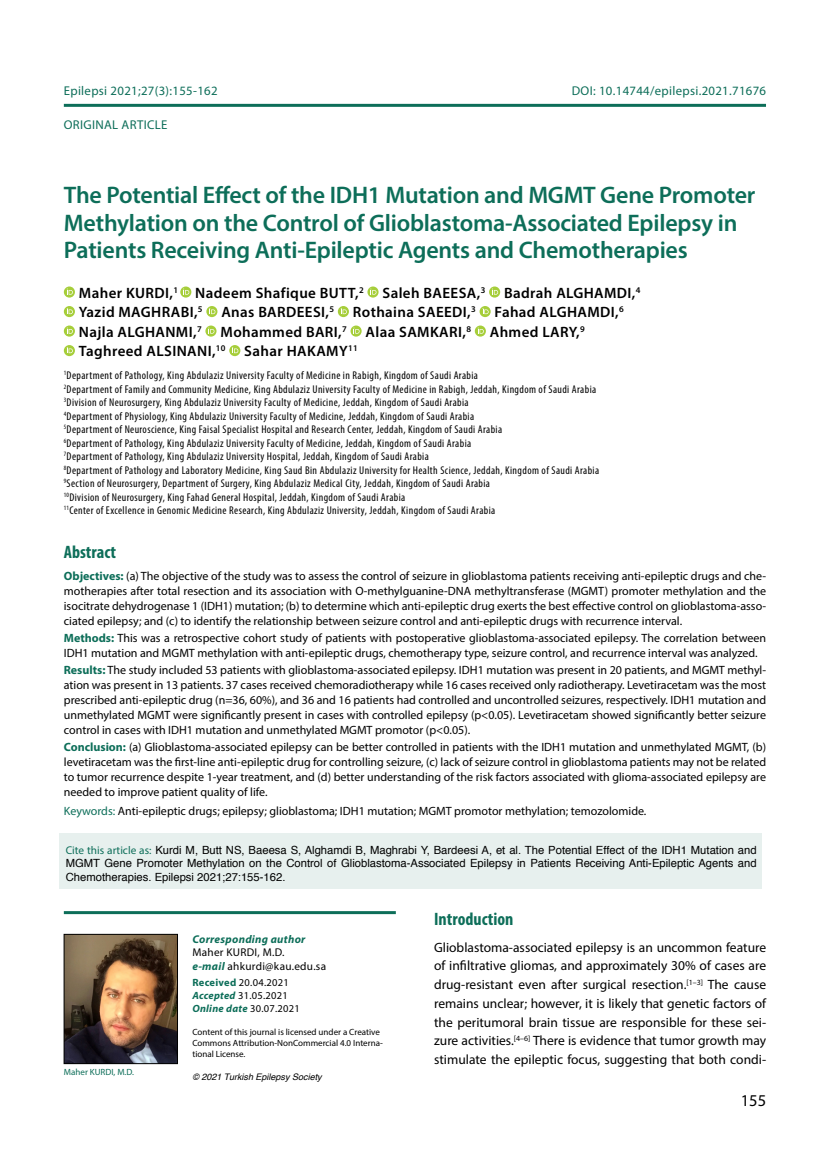
<style>
.page{position:relative;width:830px;height:1149px;background:#fff}
.page>*{position:absolute;margin:0;border:0;box-sizing:border-box;transform-origin:0 0}
.t1{font:600 24px/27px "Myriad Pro";letter-spacing:-.01em;color:#0d6e59}
.t2{font:700 condensed 18px "Myriad Pro";color:#0d6e59}
.t3{font:16.5px "Myriad Pro";color:#000}
.t4{font:600 15px/19.5px "Myriad Pro";letter-spacing:.025em;color:#000}
.t5{font:13.5px/18.6px "Myriad Pro";color:#000;text-align:justify}
.t6{font:12.75px "Myriad Pro";letter-spacing:.025em;color:#0d6e59}
.t7{font:12px/15px "Myriad Pro";color:#000;text-align:justify}
.t8{font:condensed 11.25px/13.5px "Myriad Pro";letter-spacing:.035em;color:#000}
.t9{font:11.25px/13.5px "Helvetica";color:#000;text-align:justify}
.t10{font:11.25px/13.5px "Myriad Pro";letter-spacing:.025em;color:#000}
.t11{font:italic 700 11.25px "Myriad Pro";letter-spacing:.025em;color:#0d6e59}
.t12{font:10.5px/12.6px "Myriad Pro";letter-spacing:.025em;color:#000}
.t13{font:9px/10.8px "Myriad Pro";color:#000}
.t14{font:italic 9px "Helvetica";color:#000}
.t15{font:9px "Myriad Pro";color:#0d6e59}
.s1{font-weight:700;color:#0d6e59}
.s2{color:#0d6e59}
.s3{font-family:"Myriad Pro";color:#0d6e59}
.s4{font-weight:700;font-style:italic;color:#0d6e59}
</style>
<div class="page">
<svg style="left:64px;top:286px;width:11px;height:11px"></svg>
<svg style="left:67px;top:288px;width:6px;height:6px"></svg>
<svg style="left:180px;top:286px;width:11px;height:11px"></svg>
<svg style="left:183px;top:288px;width:6px;height:6px"></svg>
<svg style="left:367px;top:286px;width:11px;height:11px"></svg>
<svg style="left:370px;top:288px;width:6px;height:6px"></svg>
<svg style="left:489px;top:286px;width:11px;height:11px"></svg>
<svg style="left:492px;top:288px;width:6px;height:6px"></svg>
<div style="left:64px;top:306px;width:11px;height:11px;background:#a6ce3a;border-radius:50%"></div>
<svg style="left:67px;top:308px;width:6px;height:6px"></svg>
<svg style="left:206px;top:306px;width:11px;height:11px"></svg>
<svg style="left:209px;top:308px;width:6px;height:6px"></svg>
<svg style="left:337px;top:306px;width:12px;height:11px"></svg>
<svg style="left:340px;top:308px;width:7px;height:6px"></svg>
<svg style="left:479px;top:306px;width:11px;height:11px"></svg>
<svg style="left:482px;top:308px;width:6px;height:6px"></svg>
<svg style="left:64px;top:325px;width:11px;height:11px"></svg>
<svg style="left:67px;top:327px;width:6px;height:6px"></svg>
<svg style="left:205px;top:325px;width:11px;height:11px"></svg>
<svg style="left:208px;top:327px;width:6px;height:6px"></svg>
<svg style="left:350px;top:325px;width:11px;height:11px"></svg>
<svg style="left:353px;top:327px;width:6px;height:6px"></svg>
<svg style="left:474px;top:325px;width:11px;height:11px"></svg>
<svg style="left:477px;top:327px;width:6px;height:6px"></svg>
<div style="left:64px;top:345px;width:11px;height:11px;background:#a6ce3a;border-radius:50%"></div>
<svg style="left:67px;top:347px;width:6px;height:6px"></svg>
<svg style="left:229px;top:345px;width:11px;height:11px"></svg>
<svg style="left:232px;top:347px;width:6px;height:6px"></svg>
<img style="left:66px;top:935px;width:110px;height:126px">
<div style="left:64px;top:933px;width:114px;height:130px;border:1px solid #000"></div>
<hr style="left:64px;top:910px;width:331px;height:3px;background:#0d6e59">
<hr style="left:64px;top:104px;width:701px;height:3px;background:#0d6e59">
<div style="left:60px;top:833px;width:701px;height:55px;background:#e7f0ee"></div>
<p class="t6" style="left:64px;top:82px;width:155px">Epilepsi 2021;27(3):155-162</p>
<p class="t6" style="left:571px;top:82px;width:196px">DOI: 10.14744/epilepsi.2021.71676</p>
<p class="t6" style="left:64px;top:116px;width:105px">ORIGINAL ARTICLE</p>
<h1 class="t1" style="left:64px;top:181px;width:692px">The Potential Effect of the IDH1 Mutation and MGMT Gene Promoter<br>Methylation on the Control of Glioblastoma-Associated Epilepsy in<br>Patients Receiving Anti-Epileptic Agents and Chemotherapies</h1>
<p class="t4" style="left:79px;top:282px;width:563px">Maher KURDI,<sup>1</sup> Nadeem Shafique BUTT,<sup>2</sup> Saleh BAEESA,<sup>3</sup> Badrah ALGHAMDI,<sup>4<br></sup>Yazid MAGHRABI,<sup>5</sup> Anas BARDEESI,<sup>5</sup> Rothaina SAEEDI,<sup>3</sup> Fahad ALGHAMDI,<sup>6<br></sup>Najla ALGHANMI,<sup>7</sup> Mohammed BARI,<sup>7</sup> Alaa SAMKARI,<sup>8</sup> Ahmed LARY,<sup>9<br></sup>Taghreed ALSINANI,<sup>10</sup> Sahar HAKAMY<sup>11</sup></p>
<p class="t8" style="left:64px;top:368px;width:536px"><sup>1</sup>Department of Pathology, King Abdulaziz University Faculty of Medicine in Rabigh, Kingdom of Saudi Arabia<br><sup>2</sup>Department of Family and Community Medicine, King Abdulaziz University Faculty of Medicine in Rabigh, Jeddah, Kingdom of Saudi Arabia <sup>3</sup>Division of Neurosurgery, King Abdulaziz University Faculty of Medicine, Jeddah, Kingdom of Saudi Arabia<br><sup>4</sup>Department of Physiology, King Abdulaziz University Faculty of Medicine, Jeddah, Kingdom of Saudi Arabia<br><sup>5</sup>Department of Neuroscience, King Faisal Specialist Hospital and Research Center, Jeddah, Kingdom of Saudi Arabia<br><sup>6</sup>Department of Pathology, King Abdulaziz University Faculty of Medicine, Jeddah, Kingdom of Saudi Arabia<br><sup>7</sup>Department of Pathology, King Abdulaziz University Hospital, Jeddah, Kingdom of Saudi Arabia<br><sup>8</sup>Department of Pathology and Laboratory Medicine, King Saud Bin Abdulaziz University for Health Science, Jeddah, Kingdom of Saudi Arabia <sup>9</sup>Section of Neurosurgery, Department of Surgery, King Abdulaziz Medical City, Jeddah, Kingdom of Saudi Arabia<br><sup>10</sup>Division of Neurosurgery, King Fahad General Hospital, Jeddah, Kingdom of Saudi Arabia<br><sup>11</sup>Center of Excellence in Genomic Medicine Research, King Abdulaziz University, Jeddah, Kingdom of Saudi Arabia</p>
<h2 class="t2" style="left:64px;top:540px;width:54px">Abstract</h2>
<p class="t7" style="left:64px;top:567px;width:703px"><span class="s1">Objectives:</span> (a) The objective of the study was to assess the control of seizure in glioblastoma patients receiving anti-epileptic drugs and che&shy;motherapies after total resection and its association with O-methylguanine-DNA methyltransferase (MGMT) promoter methylation and the isocitrate dehydrogenase 1 (IDH1) mutation; (b) to determine which anti-epileptic drug exerts the best effective control on glioblastoma-asso&shy;ciated epilepsy; and (c) to identify the relationship between seizure control and anti-epileptic drugs with recurrence interval.</p>
<p class="t7" style="left:64px;top:630px;width:703px"><span class="s1">Methods:</span> This was a retrospective cohort study of patients with postoperative glioblastoma-associated epilepsy. The correlation between<br>IDH1 mutation and MGMT methylation with anti-epileptic drugs, chemotherapy type, seizure control, and recurrence interval was analyzed.</p>
<p class="t7" style="left:64px;top:662px;width:703px"><span class="s1">Results:</span> The study included 53 patients with glioblastoma-associated epilepsy. IDH1 mutation was present in 20 patients, and MGMT methyl&shy;ation was present in 13 patients. 37 cases received chemoradiotherapy while 16 cases received only radiotherapy. Levetiracetam was the most prescribed anti-epileptic drug (n=36, 60%), and 36 and 16 patients had controlled and uncontrolled seizures, respectively. IDH1 mutation and unmethylated MGMT were significantly present in cases with controlled epilepsy (p&lt;0.05). Levetiracetam showed significantly better seizure control in cases with IDH1 mutation and unmethylated MGMT promotor (p&lt;0.05).</p>
<p class="t7" style="left:64px;top:739px;width:703px"><span class="s1">Conclusion:</span> (a) Glioblastoma-associated epilepsy can be better controlled in patients with the IDH1 mutation and unmethylated MGMT, (b) levetiracetam was the first-line anti-epileptic drug for controlling seizure, (c) lack of seizure control in glioblastoma patients may not be related to tumor recurrence despite 1-year treatment, and (d) better understanding of the risk factors associated with glioma-associated epilepsy are needed to improve patient quality of life.</p>
<p class="t7" style="left:64px;top:803px;width:584px"><span class="s2">Keywords:</span> Anti-epileptic drugs; epilepsy; glioblastoma; IDH1 mutation; MGMT promotor methylation; temozolomide.</p>
<p class="t9" style="left:66px;top:843px;width:692px"><span class="s3">Cite this article as:</span> Kurdi M, Butt NS, Baeesa S, Alghamdi B, Maghrabi Y, Bardeesi A, et al. The Potential Effect of the IDH1 Mutation and MGMT Gene Promoter Methylation on the Control of Glioblastoma-Associated Epilepsy in Patients Receiving Anti-Epileptic Agents and Chemotherapies. Epilepsi 2021;27:155-162.</p>
<h2 class="t2" style="left:434px;top:907px;width:81px">Introduction</h2>
<p class="t5" style="left:434px;top:937px;width:333px">Glioblastoma-associated epilepsy is an uncommon feature of infiltrative gliomas, and approximately 30% of cases are drug-resistant even after surgical resection.<sup>[1–3]</sup> The cause remains unclear; however, it is likely that genetic factors of the peritumoral brain tissue are responsible for these sei&shy;zure activities.<sup>[4–6]</sup> There is evidence that tumor growth may stimulate the epileptic focus, suggesting that both condi-</p>
<p class="t11" style="left:192px;top:931px;width:114px">Corresponding author</p>
<p class="t10" style="left:192px;top:945px;width:135px">Maher KURDI, M.D.<br><span class="s4">e-mail</span> ahkurdi@kau.edu.sa</p>
<p class="t12" style="left:192px;top:976px;width:109px"><span class="s1">Received</span> 20.04.2021<br><span class="s4">Accepted</span> 31.05.2021<br><span class="s4">Online date</span> 30.07.2021</p>
<p class="t13" style="left:192px;top:1026px;width:192px">Content of this journal is licensed under a Creative<br>Commons Attribution-NonCommercial 4.0 Interna&shy;tional License.</p>
<p class="t15" style="left:64px;top:1066px;width:72px">Maher KURDI, M.D.</p>
<p class="t14" style="left:192px;top:1069px;width:131px">© 2021 Turkish Epilepsy Society</p>
<h3 class="t3" style="left:740px;top:1090px;width:27px">155</h3>
</div>
